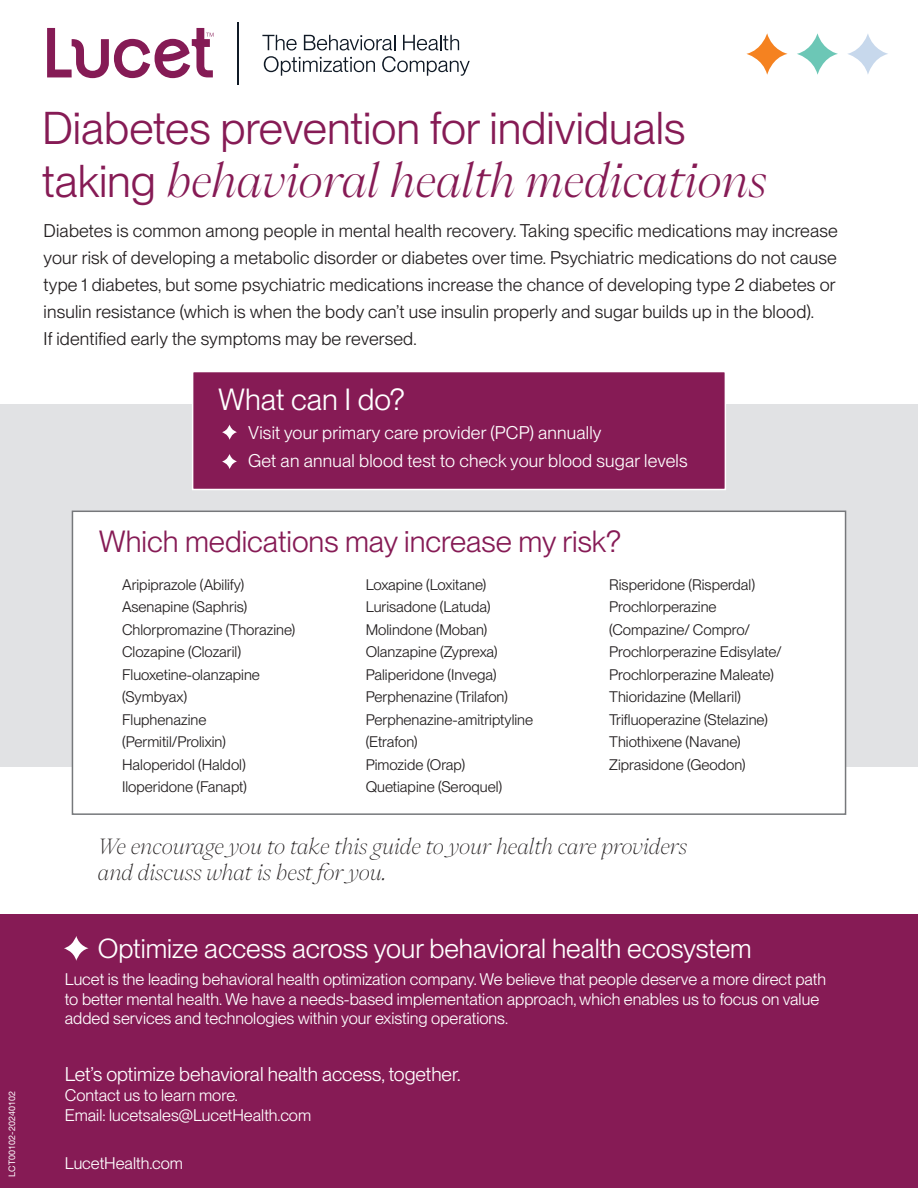
<style>
.page{position:relative;width:918px;height:1188px;background:#fff}
.page>*{position:absolute;margin:0;border:0;box-sizing:border-box;transform-origin:0 0}
.t1{font:italic 300 45px "PP Eiko";color:#861b55}
.t2{font:45px "PP Neue Montreal";color:#861b55}
.t3{font:30px "PP Neue Montreal";color:#861b55}
.t4{font:30px "PP Neue Montreal";color:#fff}
.t5{font:27px "PP Neue Montreal";color:#fff}
.t6{font:italic 100 21px/25.5px "PP Eiko";color:#231f20}
.t7{font:19.5px "PP Neue Montreal";color:#fff}
.t8{font:18px/27px "PP Neue Montreal";letter-spacing:.01em;color:#231f20}
.t9{font:18px "PP Neue Montreal";letter-spacing:.01em;color:#fff}
.t10{font:16.5px/19.8px "PP Neue Montreal";color:#fff}
.t11{font:15px "PP Neue Montreal";color:#231f20}
.t12{font:9px "Helvetica Neue LT Std";color:#fff}
.s1{font-family:"PP Neue Montreal";font-weight:400;font-style:normal}
</style>
<div class="page">
<div style="left:0;top:404px;width:918px;height:363px;background:#e1e2e4"></div>
<div style="left:72px;top:511px;width:774px;height:304px;background:#fff;border:2px solid #76787b"></div>
<hr style="left:238px;top:22px;width:1px;height:62px;background:#101a26">
<svg style="left:262px;top:35px;width:208px;height:41px"></svg>
<svg style="left:47px;top:28px;width:167px;height:50px"></svg>
<svg style="left:746px;top:33px;width:42px;height:42px"></svg>
<svg style="left:797px;top:33px;width:41px;height:42px"></svg>
<svg style="left:847px;top:33px;width:41px;height:42px"></svg>
<div style="left:0;top:915px;width:918px;height:273px;background:#861b55"></div>
<svg style="left:64px;top:936px;width:25px;height:25px"></svg>
<div style="left:192px;top:371px;width:534px;height:119px;background:#861b55;border:2px solid #fff"></div>
<svg style="left:222px;top:424px;width:15px;height:16px"></svg>
<svg style="left:222px;top:454px;width:15px;height:15px"></svg>
<p class="t12" style="left:6px;top:1177px;width:87px;rotate:-90deg">LCT00102-20240102</p>
<p class="t2" style="left:42px;top:102px;width:645px">Diabetes prevention for individuals</p>
<p class="t1" style="left:42px;top:145px;width:726px"><span class="s1">taking</span> behavioral health medications</p>
<p class="t8" style="left:44px;top:217px;width:796px">Diabetes is common among people in mental health recovery. Taking specific medications may increase your risk of developing a metabolic disorder or diabetes over time. Psychiatric medications do not cause type 1 diabetes, but some psychiatric medications increase the chance of developing type 2 diabetes or insulin resistance (which is when the body can’t use insulin properly and sugar builds up in the blood).<br>If identified early the symptoms may be reversed.</p>
<p class="t4" style="left:218px;top:381px;width:188px">What can I do?</p>
<p class="t9" style="left:248px;top:422px;width:355px">Visit your primary care provider (PCP) annually</p>
<p class="t9" style="left:248px;top:450px;width:441px">Get an annual blood test to check your blood sugar levels</p>
<p class="t3" style="left:99px;top:524px;width:523px">Which medications may increase my risk?</p>
<p class="t11" style="left:122px;top:576px;width:124px">Aripiprazole (Abilify)</p>
<p class="t11" style="left:122px;top:598px;width:127px">Asenapine (Saphris)</p>
<p class="t11" style="left:122px;top:621px;width:175px">Chlorpromazine (Thorazine)</p>
<p class="t11" style="left:122px;top:643px;width:121px">Clozapine (Clozaril)</p>
<p class="t11" style="left:122px;top:666px;width:139px">Fluoxetine-olanzapine</p>
<p class="t11" style="left:122px;top:688px;width:67px">(Symbyax)</p>
<p class="t11" style="left:122px;top:711px;width:86px">Fluphenazine</p>
<p class="t11" style="left:122px;top:733px;width:105px">(Permitil/Prolixin)</p>
<p class="t11" style="left:122px;top:756px;width:125px">Haloperidol (Haldol)</p>
<p class="t11" style="left:122px;top:778px;width:126px">Iloperidone (Fanapt)</p>
<p class="t11" style="left:366px;top:576px;width:122px">Loxapine (Loxitane)</p>
<p class="t11" style="left:366px;top:598px;width:126px">Lurisadone (Latuda)</p>
<p class="t11" style="left:366px;top:621px;width:123px">Molindone (Moban)</p>
<p class="t11" style="left:366px;top:643px;width:133px">Olanzapine (Zyprexa)</p>
<p class="t11" style="left:366px;top:666px;width:132px">Paliperidone (Invega)</p>
<p class="t11" style="left:366px;top:688px;width:144px">Perphenazine (Trilafon)</p>
<p class="t11" style="left:366px;top:711px;width:169px">Perphenazine-amitriptyline</p>
<p class="t11" style="left:366px;top:733px;width:54px">(Etrafon)</p>
<p class="t11" style="left:366px;top:756px;width:101px">Pimozide (Orap)</p>
<p class="t11" style="left:366px;top:778px;width:138px">Quetiapine (Seroquel)</p>
<p class="t11" style="left:609px;top:576px;width:147px">Risperidone (Risperdal)</p>
<p class="t11" style="left:609px;top:598px;width:109px">Prochlorperazine</p>
<p class="t11" style="left:609px;top:621px;width:142px">(Compazine/ Compro/</p>
<p class="t11" style="left:609px;top:643px;width:174px">Prochlorperazine Edisylate/</p>
<p class="t11" style="left:609px;top:666px;width:166px">Prochlorperazine Maleate)</p>
<p class="t11" style="left:609px;top:688px;width:133px">Thioridazine (Mellaril)</p>
<p class="t11" style="left:609px;top:711px;width:160px">Trifluoperazine (Stelazine)</p>
<p class="t11" style="left:609px;top:733px;width:133px">Thiothixene (Navane)</p>
<p class="t11" style="left:609px;top:756px;width:138px">Ziprasidone (Geodon)</p>
<p class="t6" style="left:98px;top:833px;width:591px">We encourage you to take this guide to your health care providers and discuss what is best for you.</p>
<p class="t5" style="left:98px;top:933px;width:655px">Optimize access across your behavioral health ecosystem</p>
<p class="t10" style="left:65px;top:969px;width:763px">Lucet is the leading behavioral health optimization company. We believe that people deserve a more direct path to better mental health. We have a needs-based implementation approach, which enables us to focus on value added services and technologies within your existing operations.</p>
<p class="t7" style="left:65px;top:1063px;width:397px">Let’s optimize behavioral health access, together.</p>
<p class="t10" style="left:65px;top:1085px;width:248px">Contact us to learn more.<br>Email: lucetsales@LucetHealth.com</p>
<p class="t10" style="left:65px;top:1154px;width:120px">LucetHealth.com</p>
</div>
